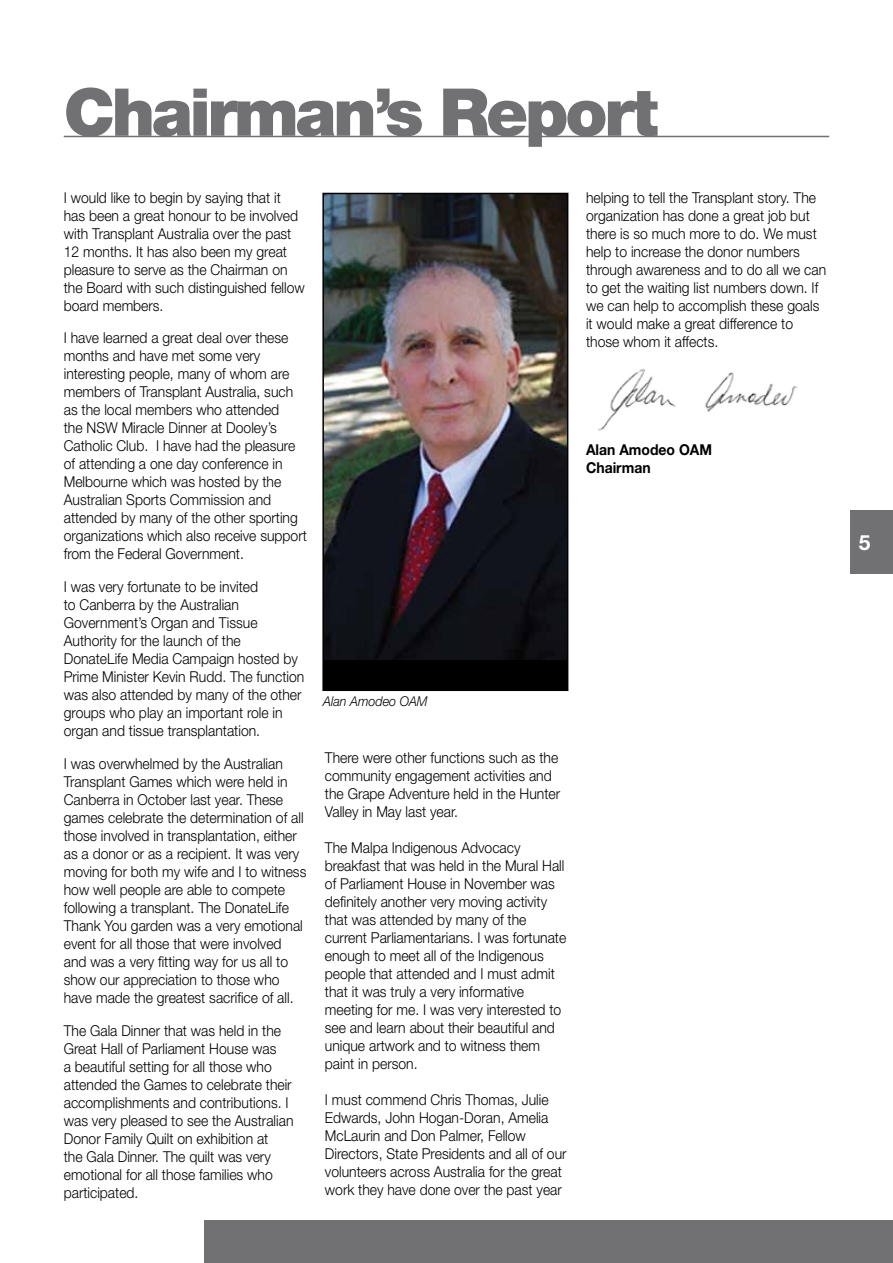
<style>
.page{position:relative;width:893px;height:1263px;background:#fff}
.page>*{position:absolute;margin:0;border:0;box-sizing:border-box;transform-origin:0 0}
.t1{font:900 66px "Helvetica Neue";letter-spacing:-.05em;color:#717174}
.t2{font:700 21px "Helvetica Neue";color:#fff}
.t3{font:300 15px/18px "Helvetica Neue";color:#000;scale:.93 1}
.t4{font:700 15px/18px "Helvetica Neue";color:#000;scale:.93 1}
.t5{font:italic 300 13.5px "Helvetica Neue";color:#000;scale:.93 1}
</style>
<div class="page">
<div style="left:204px;top:1220px;width:689px;height:43px;background:#717174"></div>
<div style="left:850px;top:510px;width:43px;height:64px;background:#717174"></div>
<hr style="left:64px;top:136px;width:765px;height:1px;background:#717174">
<div style="left:323px;top:193px;width:245px;height:497px;background:#000"></div>
<img style="left:325px;top:196px;width:240px;height:464px">
<div style="left:322px;top:193px;width:246px;height:498px;border:2px solid #000"></div>
<img style="left:598px;top:368px;width:199px;height:63px">
<h1 class="t1" style="left:64px;top:73px;width:596px">Chairman’s Report</h1>
<p class="t3" style="left:64px;top:189px;width:261px">I would like to begin by saying that it has been a great honour to be involved with Transplant Australia over the past 12 months. It has also been my great pleasure to serve as the Chairman on the Board with such distinguished fellow board members.</p>
<p class="t3" style="left:64px;top:328px;width:263px">I have learned a great deal over these months and have met some very interesting people, many of whom are members of Transplant Australia, such as the local members who attended<br>the NSW Miracle Dinner at Dooley’s Catholic Club. I have had the pleasure of attending a one day conference in Melbourne which was hosted by the Australian Sports Commission and attended by many of the other sporting organizations which also receive support from the Federal Government.</p>
<p class="t3" style="left:64px;top:577px;width:260px">I was very fortunate to be invited<br>to Canberra by the Australian Government’s Organ and Tissue Authority for the launch of the DonateLife Media Campaign hosted by Prime Minister Kevin Rudd. The function was also attended by many of the other groups who play an important role in organ and tissue transplantation.</p>
<p class="t3" style="left:64px;top:754px;width:262px">I was overwhelmed by the Australian Transplant Games which were held in Canberra in October last year. These games celebrate the determination of all those involved in transplantation, either as a donor or as a recipient. It was very moving for both my wife and I to witness how well people are able to compete following a transplant. The DonateLife Thank You garden was a very emotional event for all those that were involved and was a very fitting way for us all to show our appreciation to those who have made the greatest sacrifice of all.</p>
<p class="t3" style="left:64px;top:1021px;width:249px">The Gala Dinner that was held in the Great Hall of Parliament House was<br>a beautiful setting for all those who attended the Games to celebrate their accomplishments and contributions. I was very pleased to see the Australian Donor Family Quilt on exhibition at<br>the Gala Dinner. The quilt was very emotional for all those families who participated.</p>
<p class="t5" style="left:323px;top:693px;width:114px">Alan Amodeo OAM</p>
<p class="t3" style="left:325px;top:748px;width:254px">There were other functions such as the community engagement activities and the Grape Adventure held in the Hunter Valley in May last year.</p>
<p class="t3" style="left:325px;top:838px;width:261px">The Malpa Indigenous Advocacy breakfast that was held in the Mural Hall of Parliament House in November was definitely another very moving activity that was attended by many of the current Parliamentarians. I was fortunate enough to meet all of the Indigenous people that attended and I must admit that it was truly a very informative meeting for me. I was very interested to see and learn about their beautiful and unique artwork and to witness them paint in person.</p>
<p class="t3" style="left:325px;top:1090px;width:261px">I must commend Chris Thomas, Julie Edwards, John Hogan-Doran, Amelia McLaurin and Don Palmer, Fellow Directors, State Presidents and all of our volunteers across Australia for the great work they have done over the past year</p>
<p class="t3" style="left:586px;top:189px;width:260px">helping to tell the Transplant story. The organization has done a great job but there is so much more to do. We must help to increase the donor numbers through awareness and to do all we can to get the waiting list numbers down. If we can help to accomplish these goals it would make a great difference to those whom it affects.</p>
<p class="t4" style="left:586px;top:440px;width:137px">Alan Amodeo OAM<br>Chairman</p>
<h2 class="t2" style="left:859px;top:530px;width:13px">5</h2>
</div>
